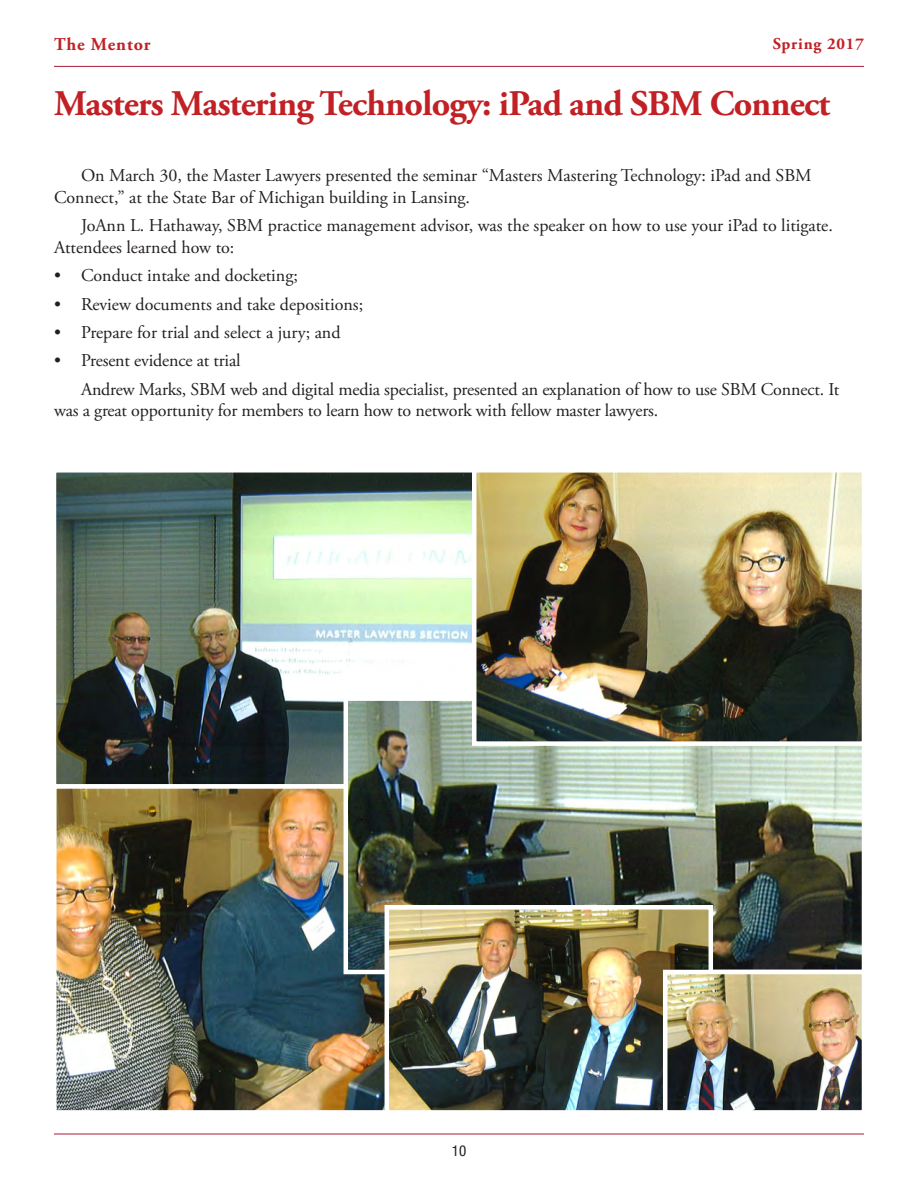
<style>
.page{position:relative;width:918px;height:1188px;background:#fff}
.page>*{position:absolute;margin:0;border:0;box-sizing:border-box;transform-origin:0 0}
.headline_Mentor{font:700 36px "Adobe Garamond Pro";letter-spacing:-.02em;color:#c12025}
.body_text{font:18px/21.6px "Adobe Garamond Pro";letter-spacing:-.01em;color:#231f20}
.t1{font:700 18px "Adobe Garamond Pro";letter-spacing:.05em;color:#c12025}
.t2{font:700 16.5px "Adobe Garamond Pro";letter-spacing:.05em;color:#c12025}
.t3{font:condensed 15px "Helvetica Neue LT Std";color:#231f20}
</style>
<div class="page">
<hr style="left:54px;top:1134px;width:810px;height:1px;background:#a61c36">
<hr style="left:54px;top:66px;width:810px;height:1px;background:#a61c36">
<img style="left:57px;top:473px;width:415px;height:311px">
<img style="left:57px;top:789px;width:328px;height:321px">
<div style="left:52px;top:784px;width:417px;height:331px;border:4px solid #fff"></div>
<img style="left:349px;top:701px;width:512px;height:268px">
<div style="left:344px;top:696px;width:522px;height:278px;border:4px solid #fff"></div>
<img style="left:390px;top:910px;width:318px;height:200px">
<div style="left:385px;top:905px;width:328px;height:210px;border:4px solid #fff"></div>
<img style="left:477px;top:473px;width:384px;height:268px">
<div style="left:472px;top:468px;width:394px;height:278px;border:4px solid #fff"></div>
<img style="left:668px;top:975px;width:193px;height:135px">
<div style="left:663px;top:970px;width:203px;height:145px;border:4px solid #fff"></div>
<p class="t1" style="left:54px;top:34px;width:98px">The Mentor</p>
<p class="t2" style="left:773px;top:34px;width:93px">Spring 2017</p>
<p class="headline_Mentor" style="left:54px;top:82px;width:778px">Masters Mastering Technology: iPad and SBM Connect</p>
<p class="body_text" style="left:54px;top:165px;width:759px;text-indent:27px">On March 30, the Master Lawyers presented the seminar “Masters Mastering Technology: iPad and SBM<br>Connect,” at the State Bar of Michigan building in Lansing.</p>
<p class="body_text" style="left:54px;top:215px;width:780px;text-indent:27px">JoAnn L. Hathaway, SBM practice management advisor, was the speaker on how to use your iPad to litigate.<br>Attendees learned how to:</p>
<p class="body_text" style="left:54px;top:265px;width:245px">• Conduct intake and docketing;</p>
<p class="body_text" style="left:54px;top:294px;width:311px">• Review documents and take depositions;</p>
<p class="body_text" style="left:54px;top:322px;width:288px">• Prepare for trial and select a jury; and</p>
<p class="body_text" style="left:54px;top:350px;width:188px">• Present evidence at trial</p>
<p class="body_text" style="left:54px;top:379px;width:787px;text-indent:27px">Andrew Marks, SBM web and digital media specialist, presented an explanation of how to use SBM Connect. It was a great opportunity for members to learn how to network with fellow master lawyers.</p>
<p class="t3" style="left:452px;top:1142px;width:16px">10</p>
</div>
